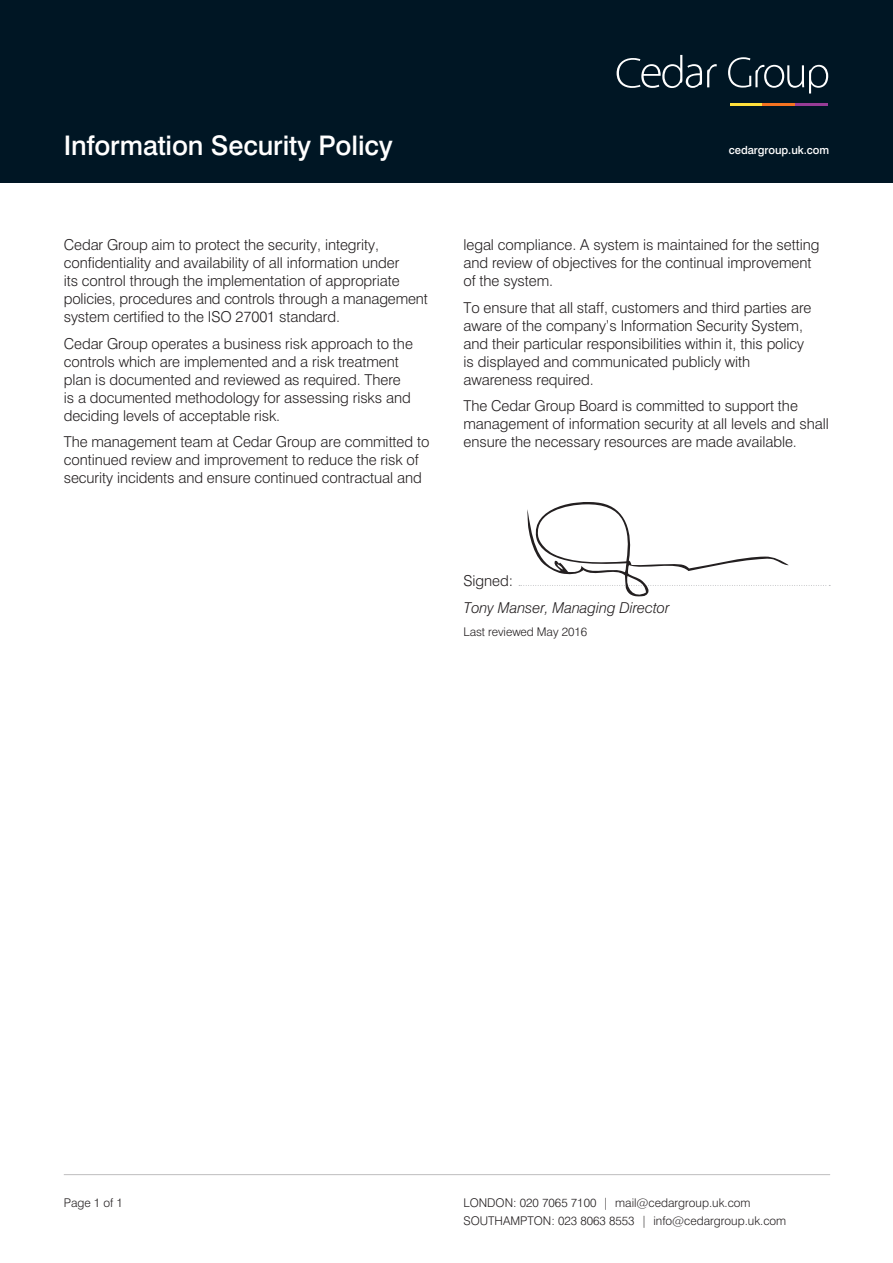
<style>
.page{position:relative;width:893px;height:1263px;background:#fff}
.page>*{position:absolute;margin:0;border:0;box-sizing:border-box;transform-origin:0 0}
.t1{font:500 27px "Swiss 721 BT";letter-spacing:-.005em;color:#fff}
.t2{font:300 15px/18px "Swiss 721 BT";letter-spacing:-.005em;color:#231f20}
.t3{font:italic 300 15px "Swiss 721 BT";letter-spacing:-.005em;color:#231f20}
.t4{font:300 12px "Swiss 721 BT";color:#231f20}
.t5{font:500 11.25px "Swiss 721 BT";letter-spacing:-.005em;color:#fff}
</style>
<div class="page">
<div style="left:0;top:0;width:893px;height:183px;background:#001624"></div>
<hr style="left:730px;top:103px;width:33px;height:2px;background:#ffe03b">
<hr style="left:763px;top:103px;width:32px;height:2px;background:#f47321">
<hr style="left:795px;top:103px;width:33px;height:2px;background:#973c96">
<svg style="left:617px;top:55px;width:100px;height:33px"></svg>
<svg style="left:728px;top:57px;width:100px;height:37px"></svg>
<hr style="left:64px;top:1174px;width:766px;height:1px;background:#231f20">
<svg style="left:519px;top:502px;width:311px;height:95px"></svg>
<p class="t1" style="left:64px;top:129px;width:331px">Information Security Policy</p>
<p class="t2" style="left:64px;top:236px;width:366px">Cedar Group aim to protect the security, integrity, confidentiality and availability of all information under<br>its control through the implementation of appropriate policies, procedures and controls through a management system certified to the ISO 27001 standard.</p>
<p class="t2" style="left:64px;top:334px;width:351px">Cedar Group operates a business risk approach to the controls which are implemented and a risk treatment plan is documented and reviewed as required. There is a documented methodology for assessing risks and deciding levels of acceptable risk.</p>
<p class="t2" style="left:64px;top:433px;width:367px">The management team at Cedar Group are committed to continued review and improvement to reduce the risk of security incidents and ensure continued contractual and</p>
<p class="t5" style="left:729px;top:143px;width:102px">cedargroup.uk.com</p>
<p class="t2" style="left:463px;top:236px;width:357px">legal compliance. A system is maintained for the setting and review of objectives for the continual improvement of the system.</p>
<p class="t2" style="left:463px;top:298px;width:350px">To ensure that all staff, customers and third parties are aware of the company’s Information Security System, and their particular responsibilities within it, this policy is displayed and communicated publicly with awareness required.</p>
<p class="t2" style="left:463px;top:397px;width:367px">The Cedar Group Board is committed to support the management of information security at all levels and shall ensure the necessary resources are made available.</p>
<p class="t2" style="left:463px;top:572px;width:51px">Signed:</p>
<p class="t3" style="left:463px;top:598px;width:207px">Tony Manser, Managing Director</p>
<p class="t4" style="left:463px;top:624px;width:125px">Last reviewed May 2016</p>
<p class="t4" style="left:64px;top:1196px;width:61px">Page 1 of 1</p>
<p class="t4" style="left:463px;top:1196px;width:289px">LONDON: 020 7065 7100 | mail@cedargroup.uk.com</p>
<p class="t4" style="left:463px;top:1214px;width:324px">SOUTHAMPTON: 023 8063 8553 | info@cedargroup.uk.com</p>
</div>
